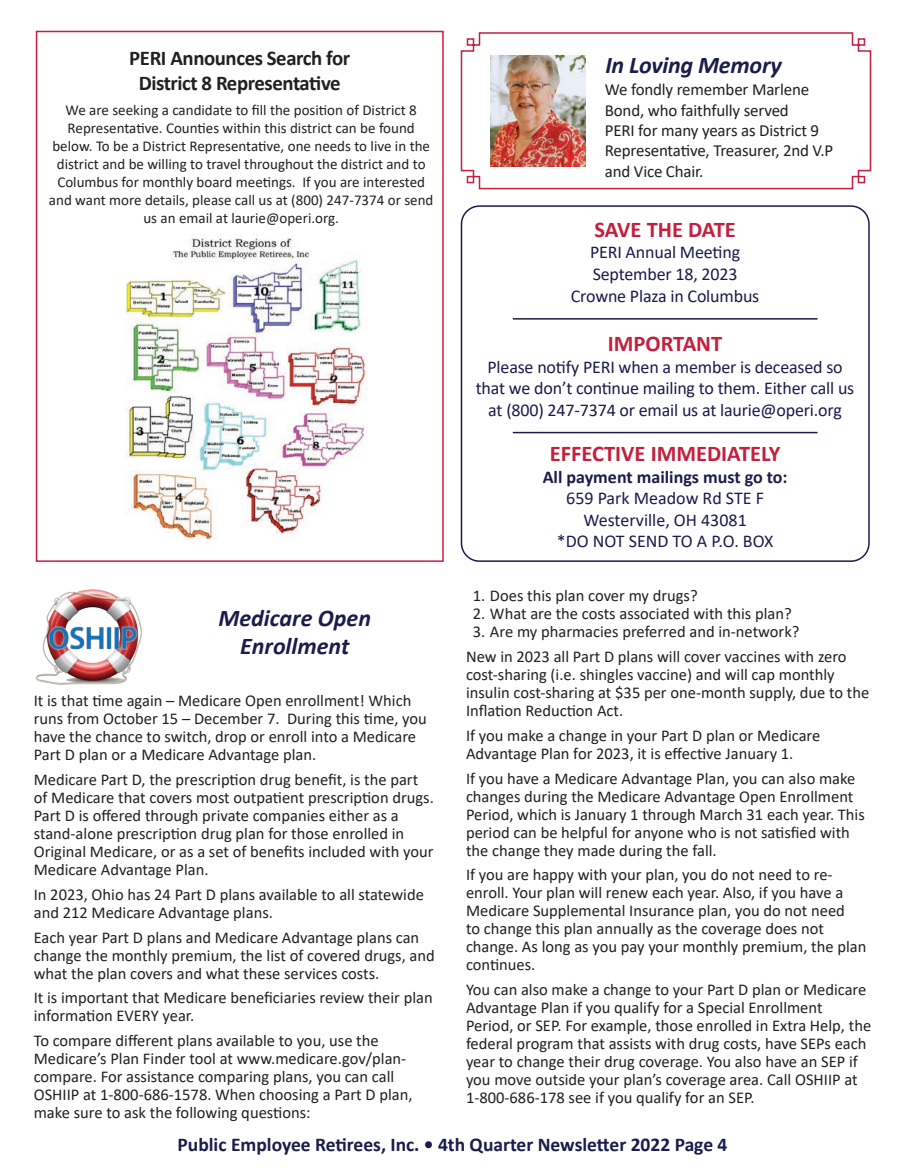
<style>
.page{position:relative;width:905px;height:1175px;background:#fff}
.page>*{position:absolute;margin:0;border:0;box-sizing:border-box;transform-origin:0 0}
.t1{font:italic 700 24px/28.8px "Calibri";color:#1a1c4b;text-align:center}
.t2{font:700 22.5px "Calibri";color:#c51f3e}
.t3{font:700 22.5px "Calibri";color:#c51f3d}
.t4{font:700 21px/25.2px "Calibri";letter-spacing:-.02em;color:#231f20;text-align:center}
.t5{font:700 19.5px "Calibri";color:#1a1c4b}
.t6{font:18px/21.6px "Calibri";letter-spacing:-.01em;color:#1a1c4b;text-align:center}
.t7{font:700 18px "Calibri";color:#1a1c4b}
.t8{font:16.95px/20.4px "Calibri";letter-spacing:-.01em;color:#231f20}
.t9{font:16.5px/18px "Calibri";color:#231f20}
.t10{font:15px/18px "Calibri";color:#231f20;text-align:center}
</style>
<div class="page">
<img style="left:125px;top:234px;width:243px;height:306px">
<img style="left:35px;top:589px;width:107px;height:96px">
<div style="left:36px;top:31px;width:407px;height:531px;border:2px solid #c51f3d"></div>
<svg style="left:460px;top:32px;width:412px;height:158px"></svg>
<div style="left:460px;top:205px;width:409px;height:357px;border:2px solid #1a1c4b;border-radius:18px"></div>
<hr style="left:512px;top:318px;width:305px;height:1px;background:#1a1c4b">
<hr style="left:512px;top:432px;width:305px;height:1px;background:#1a1c4b">
<p class="t4" style="left:129px;top:45px;width:222px">PERI Announces Search for<br>District 8 Representative</p>
<p class="t10" style="left:49px;top:101px;width:386px">We are seeking a candidate to fill the position of District 8<br>Representative. Counties within this district can be found below. To be a District Representative, one needs to live in the district and be willing to travel throughout the district and to Columbus for monthly board meetings. If you are interested and want more details, please call us at (800) 247-7374 or send us an email at laurie@operi.org.</p>
<h1 class="t1" style="left:218px;top:602px;width:154px">Medicare Open<br>Enrollment</h1>
<p class="t9" style="left:34px;top:691px;width:394px">It is that time again – Medicare Open enrollment! Which runs from October 15 – December 7. During this time, you have the chance to switch, drop or enroll into a Medicare Part D plan or a Medicare Advantage plan.</p>
<p class="t9" style="left:34px;top:770px;width:401px">Medicare Part D, the prescription drug benefit, is the part of Medicare that covers most outpatient prescription drugs.<br>Part D is offered through private companies either as a stand-alone prescription drug plan for those enrolled in Original Medicare, or as a set of benefits included with your Medicare Advantage Plan.</p>
<p class="t9" style="left:34px;top:885px;width:391px">In 2023, Ohio has 24 Part D plans available to all statewide and 212 Medicare Advantage plans.</p>
<p class="t9" style="left:34px;top:927px;width:402px">Each year Part D plans and Medicare Advantage plans can change the monthly premium, the list of covered drugs, and what the plan covers and what these services costs.</p>
<p class="t9" style="left:34px;top:988px;width:400px">It is important that Medicare beneficiaries review their plan information EVERY year.</p>
<p class="t9" style="left:34px;top:1031px;width:380px">To compare different plans available to you, use the Medicare’s Plan Finder tool at www.medicare.gov/plan&shy;compare. For assistance comparing plans, you can call OSHIIP at 1-800-686-1578. When choosing a Part D plan, make sure to ask the following questions:</p>
<h1 class="t1" style="left:605px;top:50px;width:178px">In Loving Memory</h1>
<p class="t8" style="left:604px;top:79px;width:230px">We fondly remember Marlene<br>Bond, who faithfully served<br>PERI for many years as District 9<br>Representative, Treasurer, 2nd V.P and Vice Chair.</p>
<h2 class="t2" style="left:594px;top:213px;width:143px">SAVE THE DATE</h2>
<p class="t6" style="left:571px;top:241px;width:190px">PERI Annual Meeting<br>September 18, 2023<br>Crowne Plaza in Columbus</p>
<h2 class="t2" style="left:608px;top:328px;width:116px">IMPORTANT</h2>
<p class="t6" style="left:476px;top:355px;width:380px">Please notify PERI when a member is deceased so that we don’t continue mailing to them. Either call us at (800) 247-7374 or email us at laurie@operi.org</p>
<h2 class="t3" style="left:550px;top:437px;width:232px">EFFECTIVE IMMEDIATELY</h2>
<p class="t7" style="left:542px;top:464px;width:246px">All payment mailings must go to:</p>
<p class="t6" style="left:556px;top:487px;width:218px">659 Park Meadow Rd STE F<br>Westerville, OH 43081<br>*DO NOT SEND TO A P.O. BOX</p>
<p class="t9" style="left:473px;top:586px;width:226px">1. Does this plan cover my drugs?</p>
<p class="t9" style="left:473px;top:604px;width:320px">2. What are the costs associated with this plan?</p>
<p class="t9" style="left:466px;top:619px;width:382px;line-height:24.8px;text-indent:7px">3. Are my pharmacies preferred and in-network?<br>New in 2023 all Part D plans will cover vaccines with zero</p>
<p class="t9" style="left:466px;top:665px;width:405px">cost-sharing (i.e. shingles vaccine) and will cap monthly insulin cost-sharing at $35 per one-month supply, due to the<br>Inflation Reduction Act.</p>
<p class="t9" style="left:466px;top:726px;width:356px">If you make a change in your Part D plan or Medicare<br>Advantage Plan for 2023, it is effective January 1.</p>
<p class="t9" style="left:466px;top:768px;width:400px">If you have a Medicare Advantage Plan, you can also make changes during the Medicare Advantage Open Enrollment Period, which is January 1 through March 31 each year. This period can be helpful for anyone who is not satisfied with the change they made during the fall.</p>
<p class="t9" style="left:466px;top:865px;width:402px">If you are happy with your plan, you do not need to re&shy;enroll. Your plan will renew each year. Also, if you have a Medicare Supplemental Insurance plan, you do not need<br>to change this plan annually as the coverage does not change. As long as you pay your monthly premium, the plan continues.</p>
<p class="t9" style="left:466px;top:980px;width:406px">You can also make a change to your Part D plan or Medicare Advantage Plan if you qualify for a Special Enrollment Period, or SEP. For example, those enrolled in Extra Help, the federal program that assists with drug costs, have SEPs each year to change their drug coverage. You also have an SEP if you move outside your plan’s coverage area. Call OSHIIP at 1-800-686-178 see if you qualify for an SEP.</p>
<p class="t5" style="left:177px;top:1131px;width:551px">Public Employee Retirees, Inc. • 4th Quarter Newsletter 2022 Page 4</p>
</div>
